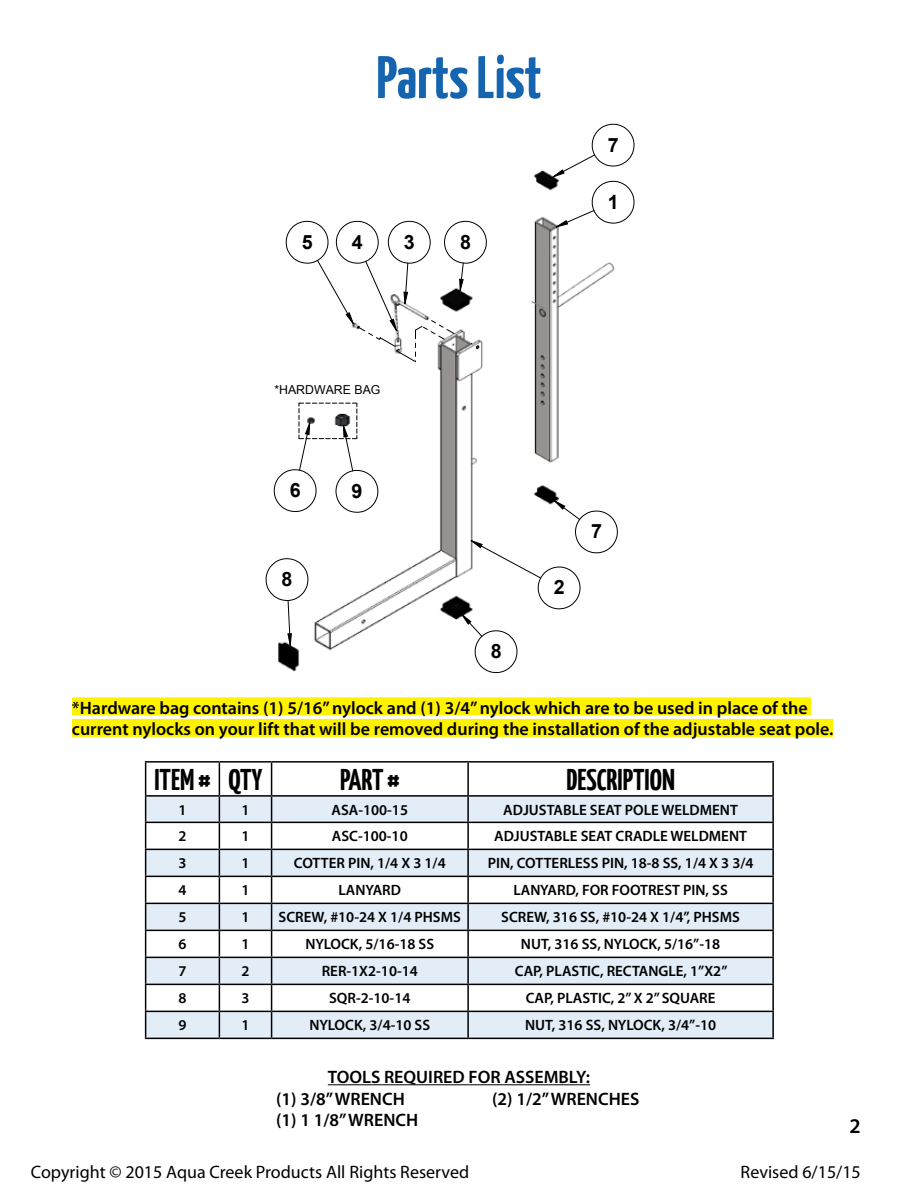
<style>
.page{position:relative;width:918px;height:1188px;background:#fff}
.page>*{position:absolute;margin:0;border:0;box-sizing:border-box;transform-origin:0 0}
.t1{font:700 60px "Yanone Kaffeesatz";color:#1464b0}
.t2{font:700 30px "Yanone Kaffeesatz";color:#000}
.t3{font:600 21px "Myriad Pro";color:#000}
.t4{font:700 19.65px "Arial";color:#000}
.t5{font:600 18px/21.6px "Myriad Pro";color:#000}
.t6{font:18px "Myriad Pro";color:#000}
.t7{font:600 15px "Myriad Pro";color:#000}
.t8{font:12.3px "Arial";color:#000}
</style>
<div class="page">
<svg style="left:266px;top:124px;width:369px;height:549px"></svg>
<svg style="left:287px;top:154px;width:308px;height:492px"></svg>
<svg style="left:274px;top:403px;width:14px;height:110px"></svg>
<svg style="left:288px;top:170px;width:279px;height:475px"></svg>
<svg style="left:357px;top:317px;width:98px;height:46px"></svg>
<svg style="left:471px;top:343px;width:8px;height:6px"></svg>
<svg style="left:146px;top:797px;width:626px;height:241px;fill:#e2edf8"></svg>
<hr style="left:145px;top:761px;width:74px;height:2px;background:#000">
<hr style="left:145px;top:763px;width:1px;height:32px;background:#000">
<hr style="left:219px;top:761px;width:53px;height:2px;background:#000">
<hr style="left:219px;top:763px;width:1px;height:32px;background:#000">
<hr style="left:272px;top:761px;width:196px;height:2px;background:#000">
<hr style="left:271px;top:763px;width:1px;height:32px;background:#000">
<hr style="left:468px;top:761px;width:306px;height:2px;background:#000">
<hr style="left:467px;top:763px;width:2px;height:32px;background:#000">
<hr style="left:772px;top:763px;width:2px;height:32px;background:#000">
<hr style="left:145px;top:795px;width:74px;height:2px;background:#000">
<hr style="left:219px;top:795px;width:53px;height:2px;background:#000">
<hr style="left:272px;top:795px;width:196px;height:2px;background:#000">
<hr style="left:468px;top:795px;width:306px;height:2px;background:#000">
<hr style="left:467px;top:797px;width:2px;height:25px;background:#000">
<hr style="left:772px;top:797px;width:2px;height:25px;background:#000">
<hr style="left:145px;top:822px;width:74px;height:1px;background:#000">
<hr style="left:219px;top:822px;width:53px;height:1px;background:#000">
<hr style="left:272px;top:822px;width:196px;height:1px;background:#000">
<hr style="left:468px;top:822px;width:306px;height:1px;background:#000">
<hr style="left:467px;top:823px;width:2px;height:26px;background:#000">
<hr style="left:772px;top:823px;width:2px;height:26px;background:#000">
<hr style="left:145px;top:849px;width:74px;height:1px;background:#000">
<hr style="left:219px;top:849px;width:53px;height:1px;background:#000">
<hr style="left:272px;top:849px;width:196px;height:1px;background:#000">
<hr style="left:468px;top:849px;width:306px;height:1px;background:#000">
<hr style="left:467px;top:850px;width:2px;height:26px;background:#000">
<hr style="left:772px;top:850px;width:2px;height:26px;background:#000">
<hr style="left:145px;top:876px;width:74px;height:1px;background:#000">
<hr style="left:219px;top:876px;width:53px;height:1px;background:#000">
<hr style="left:272px;top:876px;width:196px;height:1px;background:#000">
<hr style="left:468px;top:876px;width:306px;height:1px;background:#000">
<hr style="left:467px;top:877px;width:2px;height:26px;background:#000">
<hr style="left:772px;top:877px;width:2px;height:26px;background:#000">
<hr style="left:145px;top:903px;width:74px;height:1px;background:#000">
<hr style="left:219px;top:903px;width:53px;height:1px;background:#000">
<hr style="left:272px;top:903px;width:196px;height:1px;background:#000">
<hr style="left:468px;top:903px;width:306px;height:1px;background:#000">
<hr style="left:467px;top:904px;width:2px;height:26px;background:#000">
<hr style="left:772px;top:904px;width:2px;height:26px;background:#000">
<hr style="left:145px;top:930px;width:74px;height:1px;background:#000">
<hr style="left:219px;top:930px;width:53px;height:1px;background:#000">
<hr style="left:272px;top:930px;width:196px;height:1px;background:#000">
<hr style="left:468px;top:930px;width:306px;height:1px;background:#000">
<hr style="left:467px;top:931px;width:2px;height:26px;background:#000">
<hr style="left:772px;top:931px;width:2px;height:26px;background:#000">
<hr style="left:145px;top:957px;width:74px;height:1px;background:#000">
<hr style="left:219px;top:957px;width:53px;height:1px;background:#000">
<hr style="left:272px;top:957px;width:196px;height:1px;background:#000">
<hr style="left:468px;top:957px;width:306px;height:1px;background:#000">
<hr style="left:467px;top:958px;width:2px;height:26px;background:#000">
<hr style="left:772px;top:958px;width:2px;height:26px;background:#000">
<hr style="left:145px;top:984px;width:74px;height:1px;background:#000">
<hr style="left:219px;top:984px;width:53px;height:1px;background:#000">
<hr style="left:272px;top:984px;width:196px;height:1px;background:#000">
<hr style="left:468px;top:984px;width:306px;height:1px;background:#000">
<hr style="left:467px;top:985px;width:2px;height:26px;background:#000">
<hr style="left:772px;top:985px;width:2px;height:26px;background:#000">
<hr style="left:145px;top:1011px;width:74px;height:1px;background:#000">
<svg style="left:145px;top:797px;width:1px;height:241px"></svg>
<hr style="left:219px;top:1011px;width:53px;height:1px;background:#000">
<svg style="left:219px;top:797px;width:1px;height:241px"></svg>
<hr style="left:272px;top:1011px;width:196px;height:1px;background:#000">
<svg style="left:271px;top:797px;width:1px;height:241px"></svg>
<hr style="left:468px;top:1011px;width:306px;height:1px;background:#000">
<hr style="left:467px;top:1012px;width:2px;height:26px;background:#000">
<hr style="left:772px;top:1012px;width:2px;height:26px;background:#000">
<hr style="left:145px;top:1038px;width:74px;height:1px;background:#000">
<hr style="left:219px;top:1038px;width:53px;height:1px;background:#000">
<hr style="left:272px;top:1038px;width:196px;height:1px;background:#000">
<hr style="left:468px;top:1038px;width:306px;height:1px;background:#000">
<hr style="left:328px;top:1084px;width:262px;height:1px;background:#000">
<div style="left:72px;top:697px;width:739px;height:18px;background:#fff200"></div>
<div style="left:72px;top:719px;width:761px;height:18px;background:#fff200"></div>
<h1 class="t1" style="left:376px;top:41px;width:167px">Parts List</h1>
<h3 class="t4" style="left:302px;top:229px;width:12px">5</h3>
<h3 class="t4" style="left:352px;top:229px;width:12px">4</h3>
<h3 class="t4" style="left:404px;top:229px;width:12px">3</h3>
<h3 class="t4" style="left:460px;top:229px;width:12px">8</h3>
<h3 class="t4" style="left:608px;top:132px;width:12px">7</h3>
<h3 class="t4" style="left:608px;top:189px;width:12px">1</h3>
<p class="t8" style="left:274px;top:382px;width:108px">*HARDWARE BAG</p>
<h3 class="t4" style="left:290px;top:477px;width:12px">6</h3>
<h3 class="t4" style="left:352px;top:478px;width:12px">9</h3>
<h3 class="t4" style="left:282px;top:566px;width:12px">8</h3>
<h3 class="t4" style="left:491px;top:638px;width:12px">8</h3>
<h3 class="t4" style="left:554px;top:574px;width:12px">2</h3>
<h3 class="t4" style="left:591px;top:518px;width:12px">7</h3>
<p class="t5" style="left:72px;top:697px;width:763px">*Hardware bag contains (1) 5/16” nylock and (1) 3/4” nylock which are to be used in place of the current nylocks on your lift that will be removed during the installation of the adjustable seat pole.</p>
<h2 class="t2" style="left:154px;top:761px;width:110px">ITEM # QTY</h2>
<h2 class="t2" style="left:340px;top:761px;width:61px">PART #</h2>
<h2 class="t2" style="left:566px;top:761px;width:110px">DESCRIPTION</h2>
<p class="t7" style="left:178px;top:800px;width:10px">1</p>
<p class="t7" style="left:241px;top:800px;width:10px">1</p>
<p class="t7" style="left:332px;top:800px;width:78px">ASA-100-15</p>
<p class="t7" style="left:503px;top:800px;width:236px">ADJUSTABLE SEAT POLE WELDMENT</p>
<p class="t7" style="left:178px;top:827px;width:10px">2</p>
<p class="t7" style="left:241px;top:827px;width:10px">1</p>
<p class="t7" style="left:332px;top:827px;width:77px">ASC-100-10</p>
<p class="t7" style="left:494px;top:827px;width:254px">ADJUSTABLE SEAT CRADLE WELDMENT</p>
<p class="t7" style="left:178px;top:854px;width:10px">3</p>
<p class="t7" style="left:241px;top:854px;width:10px">1</p>
<p class="t7" style="left:294px;top:854px;width:153px">COTTER PIN, 1/4 X 3 1/4</p>
<p class="t7" style="left:488px;top:854px;width:267px">PIN, COTTERLESS PIN, 18-8 SS, 1/4 X 3 3/4</p>
<p class="t7" style="left:178px;top:881px;width:10px">4</p>
<p class="t7" style="left:241px;top:881px;width:10px">1</p>
<p class="t7" style="left:339px;top:881px;width:64px">LANYARD</p>
<p class="t7" style="left:513px;top:881px;width:216px">LANYARD, FOR FOOTREST PIN, SS</p>
<p class="t7" style="left:178px;top:908px;width:10px">5</p>
<p class="t7" style="left:241px;top:908px;width:10px">1</p>
<p class="t7" style="left:279px;top:908px;width:184px">SCREW, #10-24 X 1/4 PHSMS</p>
<p class="t7" style="left:501px;top:908px;width:240px">SCREW, 316 SS, #10-24 X 1/4”, PHSMS</p>
<p class="t7" style="left:178px;top:935px;width:10px">6</p>
<p class="t7" style="left:241px;top:935px;width:10px">1</p>
<p class="t7" style="left:305px;top:935px;width:130px">NYLOCK, 5/16-18 SS</p>
<p class="t7" style="left:521px;top:935px;width:201px">NUT, 316 SS, NYLOCK, 5/16”-18</p>
<p class="t7" style="left:178px;top:962px;width:10px">7</p>
<p class="t7" style="left:241px;top:962px;width:10px">2</p>
<p class="t7" style="left:322px;top:962px;width:98px">RER-1X2-10-14</p>
<p class="t7" style="left:515px;top:962px;width:214px">CAP, PLASTIC, RECTANGLE, 1”X2”</p>
<p class="t7" style="left:178px;top:989px;width:10px">8</p>
<p class="t7" style="left:241px;top:989px;width:10px">3</p>
<p class="t7" style="left:329px;top:989px;width:83px">SQR-2-10-14</p>
<p class="t7" style="left:526px;top:989px;width:191px">CAP, PLASTIC, 2” X 2” SQUARE</p>
<p class="t7" style="left:178px;top:1016px;width:10px">9</p>
<p class="t7" style="left:241px;top:1016px;width:10px">1</p>
<p class="t7" style="left:309px;top:1016px;width:122px">NYLOCK, 3/4-10 SS</p>
<p class="t7" style="left:525px;top:1016px;width:193px">NUT, 316 SS, NYLOCK, 3/4”-10</p>
<p class="t5" style="left:276px;top:1066px;width:315px;text-indent:52px">TOOLS REQUIRED FOR ASSEMBLY: (1) 3/8” WRENCH</p>
<p class="t5" style="left:492px;top:1087px;width:149px">(2) 1/2” WRENCHES</p>
<p class="t5" style="left:276px;top:1109px;width:144px">(1) 1 1/8” WRENCH</p>
<h3 class="t3" style="left:850px;top:1113px;width:13px">2</h3>
<p class="t6" style="left:31px;top:1160px;width:440px">Copyright © 2015 Aqua Creek Products All Rights Reserved</p>
<p class="t6" style="left:741px;top:1161px;width:122px">Revised 6/15/15</p>
</div>
